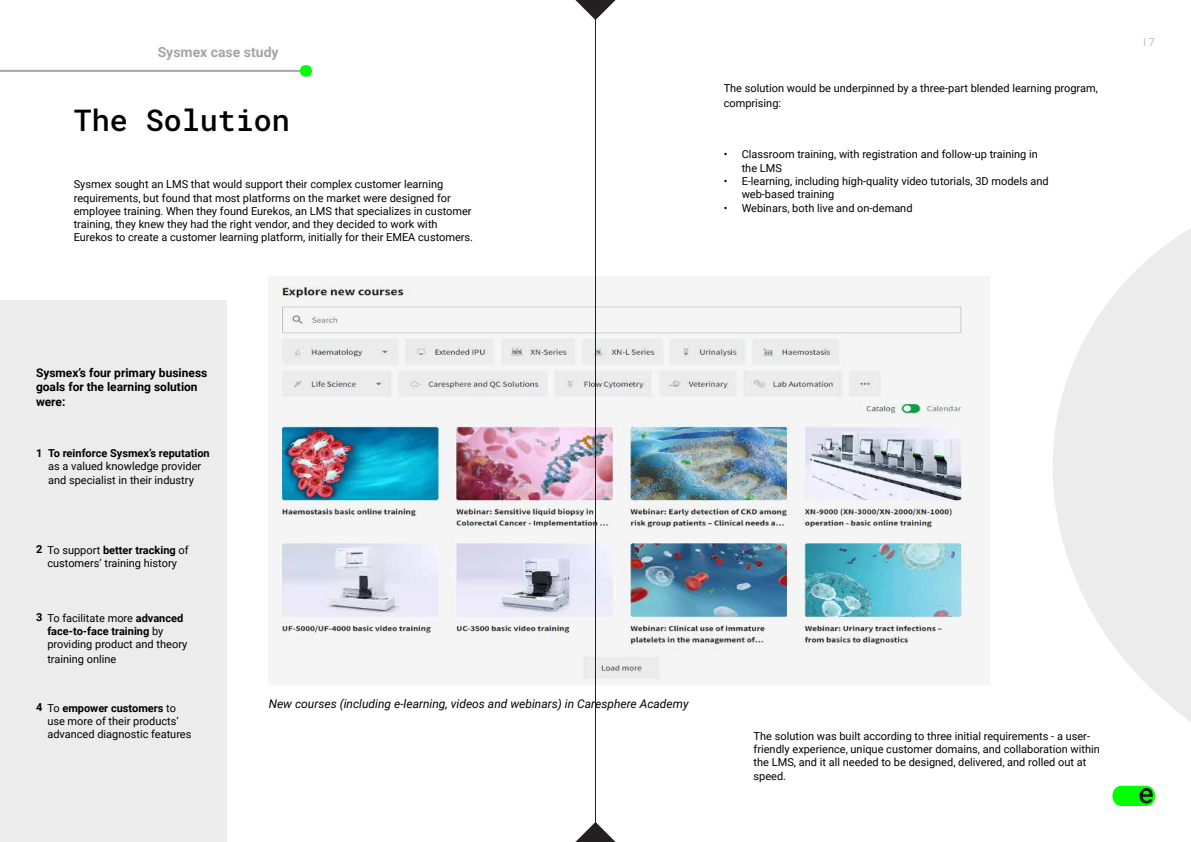
<style>
.page{position:relative;width:1191px;height:842px;background:#fff}
.page>*{position:absolute;margin:0;border:0;box-sizing:border-box;transform-origin:0 0}
.t1{font:30px "Roboto Mono";color:#000}
.t2{font:700 14px "Roboto";color:#a5a5a5}
.t3{font:italic 12px "Roboto";color:#000}
.t4{font:700 12px/14.4px "Roboto";color:#000}
.t5{font:11px/13.2px "Roboto";color:#000}
.t6{font:700 11px "Roboto";color:#000}
.t7{font:300 11px "Roboto";color:#a5a5a5}
.s1{font-weight:700}
</style>
<div class="page">
<img style="left:279px;top:285px;width:690px;height:396px">
<div style="left:0;top:300px;width:226px;height:542px;background:#ececec"></div>
<svg style="left:1053px;top:228px;width:138px;height:494px;fill:#ececec"></svg>
<svg style="left:1112px;top:786px;width:43px;height:20px"></svg>
<hr style="left:0;top:70px;width:312px;height:2px;background:#a5a5a5">
<svg style="left:300px;top:65px;width:12px;height:12px"></svg>
<svg style="left:575px;top:0;width:40px;height:20px"></svg>
<svg style="left:575px;top:822px;width:40px;height:20px"></svg>
<hr style="left:595px;top:0;width:1px;height:842px;background:#241f21">
<p class="t2" style="left:158px;top:44px;width:122px">Sysmex case study</p>
<h1 class="t1" style="left:74px;top:99px;width:217px">The Solution</h1>
<p class="t5" style="left:74px;top:178px;width:401px">Sysmex sought an LMS that would support their complex customer learning requirements, but found that most platforms on the market were designed for employee training. When they found Eurekos, an LMS that specializes in customer training, they knew they had the right vendor, and they decided to work with Eurekos to create a customer learning platform, initially for their EMEA customers.</p>
<p class="t5" style="left:723px;top:81px;width:376px;line-height:14.4px">The solution would be underpinned by a three-part blended learning program, comprising:</p>
<p class="t5" style="left:741px;top:148px;width:298px;text-indent:-18px">• Classroom training, with registration and follow-up training in the LMS</p>
<p class="t5" style="left:741px;top:174px;width:309px;text-indent:-18px">• E-learning, including high-quality video tutorials, 3D models and web-based training</p>
<p class="t5" style="left:723px;top:202px;width:190px">• Webinars, both live and on-demand</p>
<p class="t7" style="left:1143px;top:36px;width:13px">I 7</p>
<p class="t4" style="left:36px;top:365px;width:173px">Sysmex’s four primary business goals for the learning solution were:</p>
<p class="t6" style="left:36px;top:446px;width:8px">1</p>
<p class="t6" style="left:48px;top:447px;width:163px">To reinforce Sysmex’s reputation</p>
<p class="t5" style="left:48px;top:460px;width:155px">as a valued knowledge provider and specialist in their industry</p>
<p class="t5" style="left:36px;top:544px;width:154px;text-align:center"><span class="s1">2</span> To support <span class="s1">better tracking</span> of customers’ training history</p>
<p class="t5" style="left:47px;top:612px;width:141px;text-indent:-11px"><span class="s1">3</span> To facilitate more <span class="s1">advanced face-to-face training</span> by providing product and theory</p>
<p class="t5" style="left:47px;top:652px;width:71px">training online</p>
<p class="t5" style="left:47px;top:702px;width:146px;text-indent:-11px"><span class="s1">4</span> To <span class="s1">empower customers</span> to use more of their products’ advanced diagnostic features</p>
<p class="t3" style="left:269px;top:697px;width:421px">New courses (including e-learning, videos and webinars) in Caresphere Academy</p>
<p class="t5" style="left:753px;top:729px;width:348px">The solution was built according to three initial requirements - a user&shy;friendly experience, unique customer domains, and collaboration within the LMS, and it all needed to be designed, delivered, and rolled out at</p>
<p class="t5" style="left:753px;top:770px;width:34px">speed.</p>
</div>
